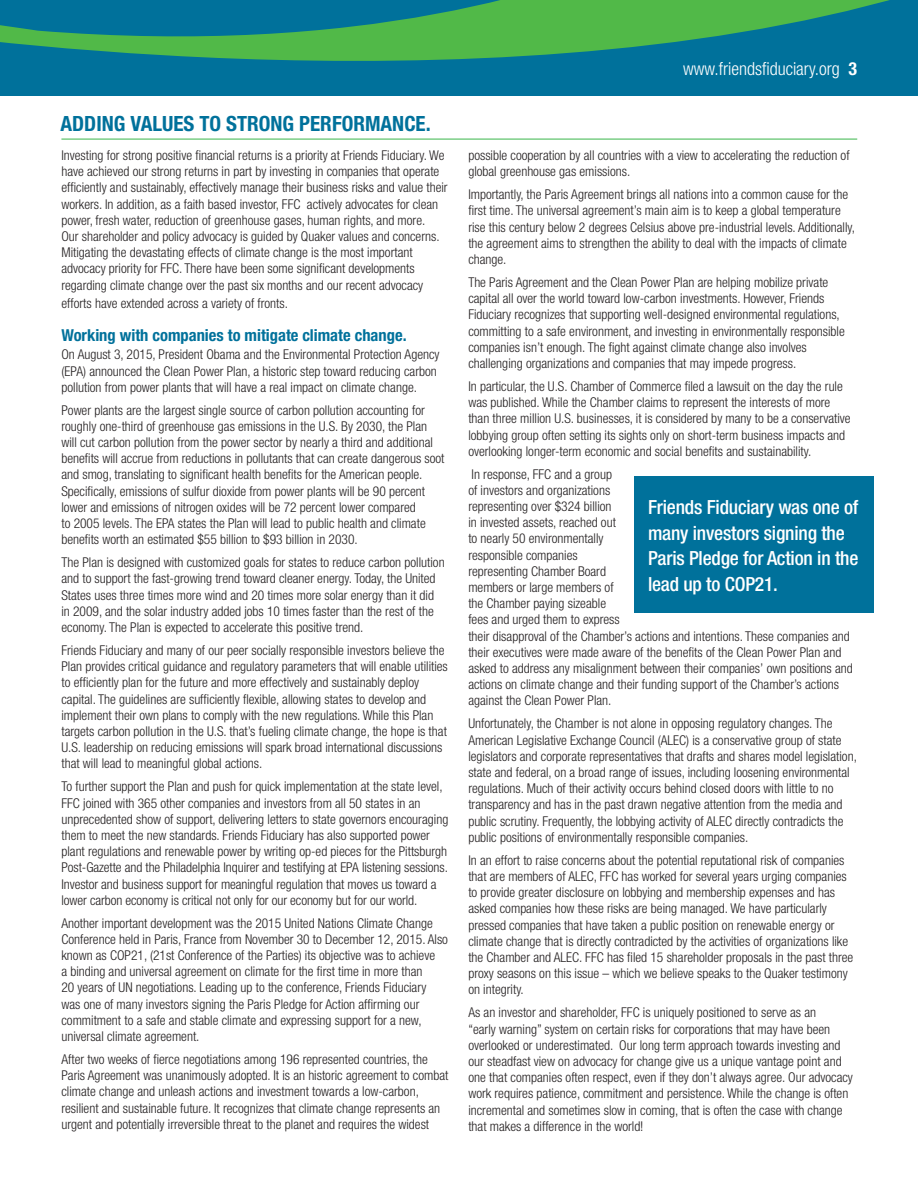
<style>
.page{position:relative;width:918px;height:1188px;background:#fff}
.page>*{position:absolute;margin:0;border:0;box-sizing:border-box;transform-origin:0 0}
.t1{font:700 condensed 21px "Helvetica Neue";color:#00719b}
.t2{font:500 condensed 19.5px/25.5px "Helvetica Neue";letter-spacing:-.01em;color:#fff}
.t3{font:300 condensed 18px "Helvetica Neue";color:#fff}
.t4{font:700 condensed 16.5px "Helvetica Neue";color:#00719b}
.t5{font:300 condensed 13.5px/16.2px "Helvetica Neue";color:#231f20}
.s1{font-weight:700}
</style>
<div class="page">
<hr style="left:61px;top:139px;width:796px;height:1px;background:#3ab54a">
<svg style="left:0;top:0;width:908px;height:95px;background:#1a887f"></svg>
<div style="left:634px;top:477px;width:240px;height:136px;background:#00719b"></div>
<p class="t1" style="left:61px;top:111px;width:372px">ADDING VALUES TO STRONG PERFORMANCE.</p>
<p class="t5" style="left:61px;top:147px;width:388px">Investing for strong positive financial returns is a priority at Friends Fiduciary. We have achieved our strong returns in part by investing in companies that operate efficiently and sustainably, effectively manage their business risks and value their workers. In addition, as a faith based investor, FFC actively advocates for clean power, fresh water, reduction of greenhouse gases, human rights, and more.<br>Our shareholder and policy advocacy is guided by Quaker values and concerns.<br>Mitigating the devastating effects of climate change is the most important advocacy priority for FFC. There have been some significant developments regarding climate change over the past six months and our recent advocacy</p>
<p class="t5" style="left:61px;top:295px;width:228px">efforts have extended across a variety of fronts.</p>
<p class="t4" style="left:61px;top:325px;width:347px">Working with companies to mitigate climate change.</p>
<p class="t5" style="left:61px;top:346px;width:380px">On August 3, 2015, President Obama and the Environmental Protection Agency (EPA) announced the Clean Power Plan, a historic step toward reducing carbon pollution from power plants that will have a real impact on climate change.</p>
<p class="t5" style="left:61px;top:402px;width:385px">Power plants are the largest single source of carbon pollution accounting for roughly one-third of greenhouse gas emissions in the U.S. By 2030, the Plan will cut carbon pollution from the power sector by nearly a third and additional benefits will accrue from reductions in pollutants that can create dangerous soot and smog, translating to significant health benefits for the American people.<br>Specifically, emissions of sulfur dioxide from power plants will be 90 percent lower and emissions of nitrogen oxides will be 72 percent lower compared<br>to 2005 levels. The EPA states the Plan will lead to public health and climate benefits worth an estimated $55 billion to $93 billion in 2030.</p>
<p class="t5" style="left:61px;top:554px;width:385px">The Plan is designed with customized goals for states to reduce carbon pollution and to support the fast-growing trend toward cleaner energy. Today, the United States uses three times more wind and 20 times more solar energy than it did in 2009, and the solar industry added jobs 10 times faster than the rest of the economy. The Plan is expected to accelerate this positive trend.</p>
<p class="t5" style="left:61px;top:642px;width:388px">Friends Fiduciary and many of our peer socially responsible investors believe the Plan provides critical guidance and regulatory parameters that will enable utilities to efficiently plan for the future and more effectively and sustainably deploy capital. The guidelines are sufficiently flexible, allowing states to develop and implement their own plans to comply with the new regulations. While this Plan targets carbon pollution in the U.S. that’s fueling climate change, the hope is that U.S. leadership on reducing emissions will spark broad international discussions that will lead to meaningful global actions.</p>
<p class="t5" style="left:61px;top:778px;width:388px">To further support the Plan and push for quick implementation at the state level, FFC joined with 365 other companies and investors from all 50 states in an unprecedented show of support, delivering letters to state governors encouraging them to meet the new standards. Friends Fiduciary has also supported power plant regulations and renewable power by writing op-ed pieces for the Pittsburgh Post-Gazette and the Philadelphia Inquirer and testifying at EPA listening sessions.<br>Investor and business support for meaningful regulation that moves us toward a lower carbon economy is critical not only for our economy but for our world.</p>
<p class="t5" style="left:61px;top:915px;width:388px">Another important development was the 2015 United Nations Climate Change Conference held in Paris, France from November 30 to December 12, 2015. Also known as COP21, (21st Conference of the Parties) its objective was to achieve<br>a binding and universal agreement on climate for the first time in more than<br>20 years of UN negotiations. Leading up to the conference, Friends Fiduciary was one of many investors signing the Paris Pledge for Action affirming our commitment to a safe and stable climate and expressing support for a new, universal climate agreement.</p>
<p class="t5" style="left:61px;top:1051px;width:389px">After two weeks of fierce negotiations among 196 represented countries, the Paris Agreement was unanimously adopted. It is an historic agreement to combat climate change and unleash actions and investment towards a low-carbon, resilient and sustainable future. It recognizes that climate change represents an urgent and potentially irreversible threat to the planet and requires the widest</p>
<p class="t3" style="left:683px;top:58px;width:176px">www.friendsfiduciary.org <span class="s1">3</span></p>
<p class="t5" style="left:468px;top:147px;width:383px">possible cooperation by all countries with a view to accelerating the reduction of global greenhouse gas emissions.</p>
<p class="t5" style="left:468px;top:186px;width:388px">Importantly, the Paris Agreement brings all nations into a common cause for the first time. The universal agreement’s main aim is to keep a global temperature rise this century below 2 degrees Celsius above pre-industrial levels. Additionally, the agreement aims to strengthen the ability to deal with the impacts of climate change.</p>
<p class="t5" style="left:468px;top:274px;width:378px">The Paris Agreement and the Clean Power Plan are helping mobilize private capital all over the world toward low-carbon investments. However, Friends Fiduciary recognizes that supporting well-designed environmental regulations, committing to a safe environment, and investing in environmentally responsible companies isn’t enough. The fight against climate change also involves challenging organizations and companies that may impede progress.</p>
<p class="t5" style="left:468px;top:378px;width:384px">In particular, the U.S. Chamber of Commerce filed a lawsuit on the day the rule was published. While the Chamber claims to represent the interests of more than three million U.S. businesses, it is considered by many to be a conservative lobbying group often setting its sights only on short-term business impacts and overlooking longer-term economic and social benefits and sustainability.</p>
<p class="t5" style="left:468px;top:466px;width:386px">In response, FFC and a group<br>of investors and organizations<br>representing over $324 billion<br>in invested assets, reached out<br>to nearly 50 environmentally<br>responsible companies<br>representing Chamber Board<br>members or large members of<br>the Chamber paying sizeable<br>fees and urged them to express<br>their disapproval of the Chamber’s actions and intentions. These companies and their executives were made aware of the benefits of the Clean Power Plan and asked to address any misalignment between their companies’ own positions and actions on climate change and their funding support of the Chamber’s actions against the Clean Power Plan.</p>
<p class="t5" style="left:468px;top:715px;width:390px">Unfortunately, the Chamber is not alone in opposing regulatory changes. The American Legislative Exchange Council (ALEC) is a conservative group of state legislators and corporate representatives that drafts and shares model legislation, state and federal, on a broad range of issues, including loosening environmental regulations. Much of their activity occurs behind closed doors with little to no transparency and has in the past drawn negative attention from the media and public scrutiny. Frequently, the lobbying activity of ALEC directly contradicts the public positions of environmentally responsible companies.</p>
<p class="t5" style="left:468px;top:852px;width:386px">In an effort to raise concerns about the potential reputational risk of companies that are members of ALEC, FFC has worked for several years urging companies to provide greater disclosure on lobbying and membership expenses and has asked companies how these risks are being managed. We have particularly pressed companies that have taken a public position on renewable energy or climate change that is directly contradicted by the activities of organizations like the Chamber and ALEC. FFC has filed 15 shareholder proposals in the past three proxy seasons on this issue – which we believe speaks to the Quaker testimony on integrity.</p>
<p class="t5" style="left:468px;top:1004px;width:386px">As an investor and shareholder, FFC is uniquely positioned to serve as an<br>“early warning” system on certain risks for corporations that may have been overlooked or underestimated. Our long term approach towards investing and our steadfast view on advocacy for change give us a unique vantage point and one that companies often respect, even if they don’t always agree. Our advocacy work requires patience, commitment and persistence. While the change is often incremental and sometimes slow in coming, that is often the case with change that makes a difference in the world!</p>
<p class="t2" style="left:648px;top:494px;width:212px">Friends Fiduciary was one of many investors signing the<br>Paris Pledge for Action in the lead up to COP21.</p>
</div>
